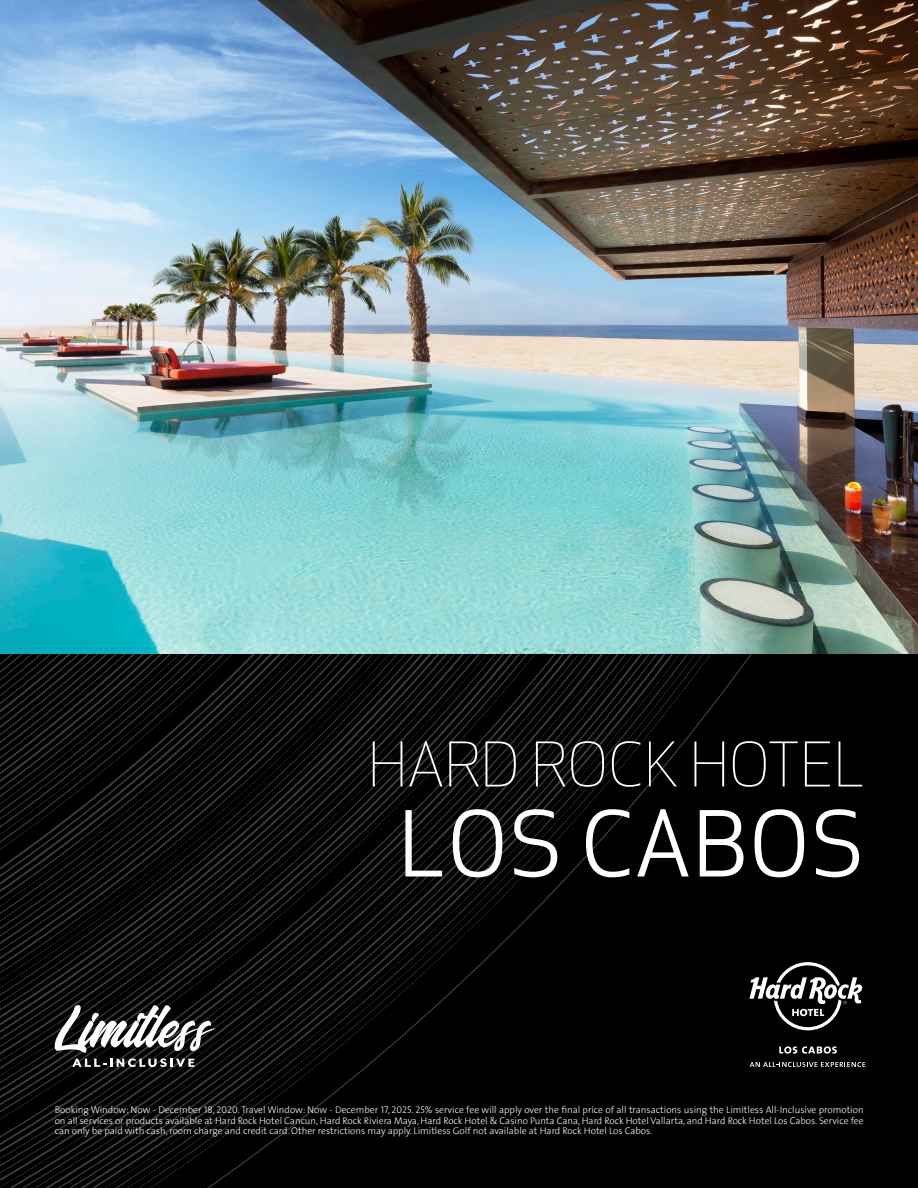
<style>
.page{position:relative;width:918px;height:1188px;background:#fff}
.page>*{position:absolute;margin:0;border:0;box-sizing:border-box;transform-origin:0 0}
.t1{font:88.5px "Apex Sans";letter-spacing:-.01em;color:#fff}
.t2{font:300 60px "Apex Sans";letter-spacing:-.01em;color:#fff}
.t3{font:300 9.75px/10.5px "The Sans";color:#fff;text-align:justify}
.s1{font-family:"The Sans Light Caps";font-weight:400}
</style>
<div class="page">
<svg style="left:0;top:653px;width:918px;height:535px;background:#060608"></svg>
<svg style="left:55px;top:1005px;width:160px;height:62px"></svg>
<img style="left:0;top:0;width:918px;height:653px">
<svg style="left:749px;top:962px;width:113px;height:68px"></svg>
<svg style="left:750px;top:1062px;width:115px;height:5px"></svg>
<svg style="left:779px;top:1046px;width:58px;height:8px"></svg>
<p class="t2" style="left:368px;top:726px;width:499px">HARD ROCK HOTEL</p>
<p class="t1" style="left:397px;top:772px;width:469px">LOS CABOS</p>
<p class="t3" style="left:55px;top:1104px;width:810px">Booking Window: Now - December <span class="s1">18, 2020</span>. Travel Window: Now - December <span class="s1">17, 2025</span>. <span class="s1">25%</span> service fee will apply over the final price of all transactions using the Limitless All-Inclusive promotion on all services or products available at Hard Rock Hotel Cancun, Hard Rock Riviera Maya, Hard Rock Hotel &amp; Casino Punta Cana, Hard Rock Hotel Vallarta, and Hard Rock Hotel Los Cabos. Service fee can only be paid with cash, room charge and credit card. Other restrictions may apply. Limitless Golf not available at Hard Rock Hotel Los Cabos.</p>
</div>
